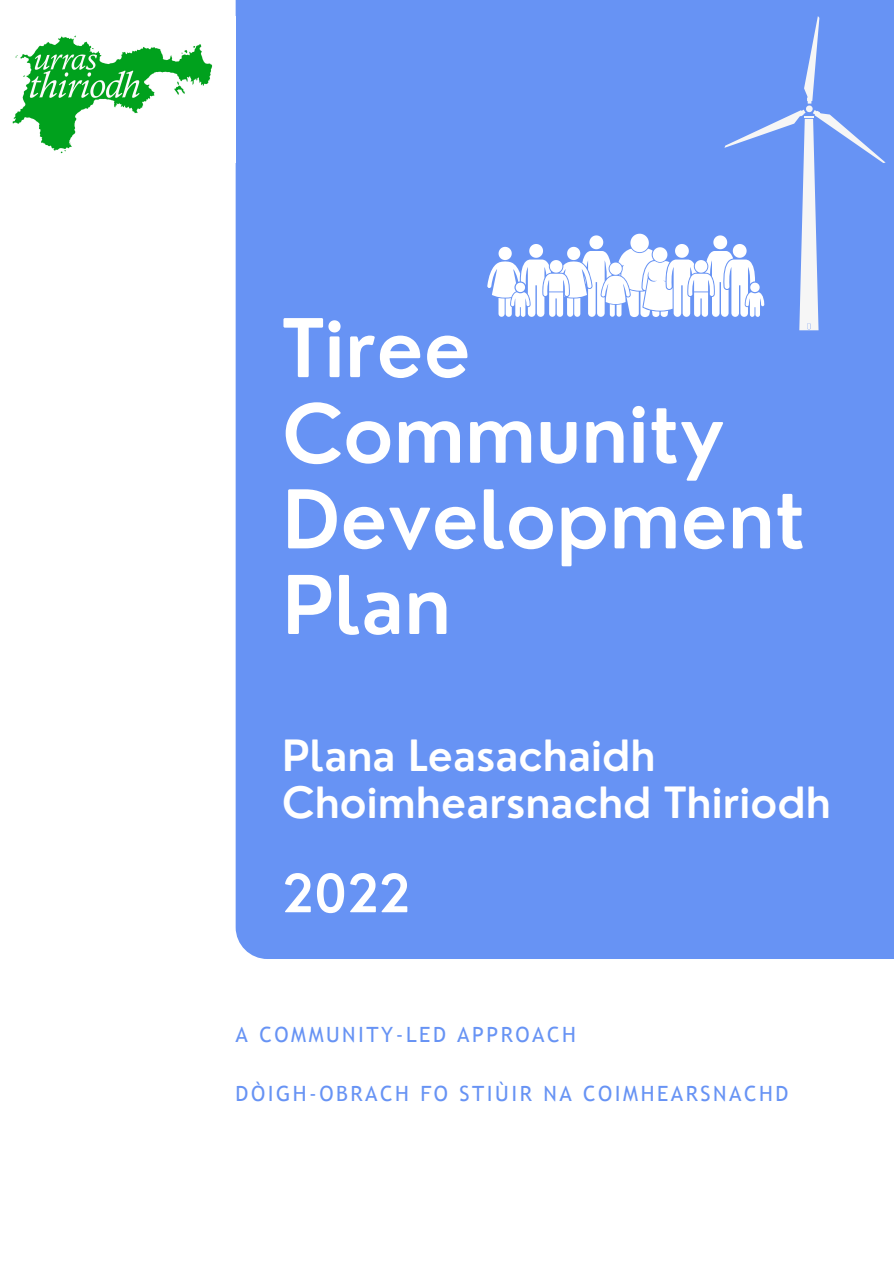
<style>
.page{position:relative;width:894px;height:1264px;background:#fff}
.page>*{position:absolute;margin:0;border:0;box-sizing:border-box;transform-origin:0 0}
.t1{font:600 78.75px "Nourd";color:#fff}
.t2{font:600 51px "Nourd";color:#fff}
.t3{font:600 42px/46.2px "Nourd";color:#fff}
.t4{font:21px "Trebuchet MS";letter-spacing:.12em;color:#6793f4}
</style>
<div class="page">
<div style="left:235px;top:0;width:658px;height:959px;background:#6793f4"></div>
<svg style="left:487px;top:16px;width:398px;height:314px;background:#7da2f5"></svg>
<img style="left:12px;top:35px;width:201px;height:119px">
<p class="t1" style="left:282px;top:298px;width:190px">Tiree</p>
<p class="t1" style="left:282px;top:384px;width:443px">Community</p>
<p class="t1" style="left:282px;top:469px;width:524px">Development</p>
<p class="t1" style="left:282px;top:555px;width:170px">Plan</p>
<p class="t3" style="left:282px;top:732px;width:550px">Plana Leasachaidh<br>Choimhearsnachd Thiriodh</p>
<p class="t2" style="left:282px;top:861px;width:129px">2022</p>
<p class="t4" style="left:235px;top:1022px;width:342px">A COMMUNITY-LED APPROACH</p>
<p class="t4" style="left:235px;top:1080px;width:554px">DÒIGH-OBRACH FO STIÙIR NA COIMHEARSNACHD</p>
</div>
